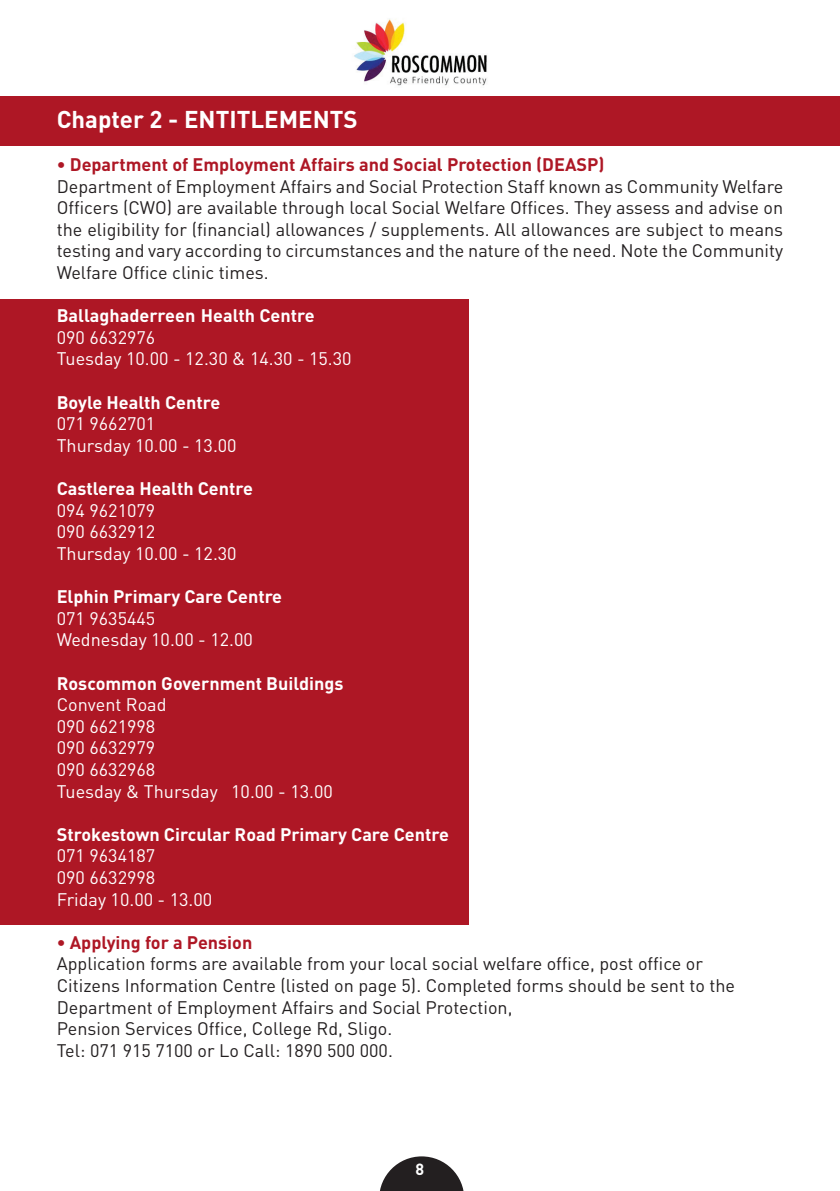
<style>
.page{position:relative;width:840px;height:1191px;background:#fff}
.page>*{position:absolute;margin:0;border:0;box-sizing:border-box;transform-origin:0 0}
.t1{font:700 24px "DIN";color:#fff}
.t2{font:18px/21.6px "DIN";color:#231f20;text-align:justify}
.t3{font:18px/21.6px "DIN";color:#fff}
.t4{font:700 18px "DIN";color:#fff}
.t5{font:700 18px "DIN";color:#ae1725}
.t6{font:700 16px "DIN";color:#fff}
</style>
<div class="page">
<svg style="left:380px;top:1156px;width:84px;height:35px"></svg>
<img style="left:354px;top:18px;width:133px;height:68px">
<div style="left:0;top:96px;width:839px;height:50px;background:#ae1725"></div>
<div style="left:0;top:299px;width:468px;height:625px;background:#ae1725"></div>
<h1 class="t1" style="left:57px;top:103px;width:143px">Chapter 2 - ENT</h1>
<h1 class="t1" style="left:229px;top:103px;width:52px">ITLEMENT</h1>
<h1 class="t1" style="left:343px;top:103px;width:16px">S</h1>
<p class="t5" style="left:57px;top:153px;width:549px">• Department of Employment Affairs and Social Protection (DEASP)</p>
<p class="t2" style="left:57px;top:175px;width:727px">Department of Employment Affairs and Social Protection Staff known as Community Welfare Officers (CWO) are available through local Social Welfare Offices. They assess and advise on the eligibility for (financial) allowances / supplements. All allowances are subject to means testing and vary according to circumstances and the nature of the need. Note the Community Welfare Office clinic times.</p>
<p class="t4" style="left:57px;top:304px;width:259px">Ballaghaderreen Health Centre</p>
<p class="t3" style="left:57px;top:326px;width:296px">090 6632976<br>Tuesday 10.00 - 12.30 &amp; 14.30 - 15.30</p>
<p class="t4" style="left:57px;top:390px;width:165px">Boyle Health Centre</p>
<p class="t3" style="left:57px;top:412px;width:181px">071 9662701<br>Thursday 10.00 - 13.00</p>
<p class="t4" style="left:57px;top:477px;width:198px">Castlerea Health Centre</p>
<p class="t3" style="left:57px;top:499px;width:181px">094 9621079<br>090 6632912<br>Thursday 10.00 - 12.30</p>
<p class="t4" style="left:57px;top:585px;width:227px">Elphin Primary Care Centre</p>
<p class="t3" style="left:57px;top:607px;width:197px">071 9635445<br>Wednesday 10.00 - 12.00</p>
<p class="t4" style="left:57px;top:671px;width:288px">Roscommon Government Buildings</p>
<p class="t3" style="left:57px;top:693px;width:277px">Convent Road<br>090 6621998<br>090 6632979<br>090 6632968<br>Tuesday &amp; Thursday 10.00 - 13.00</p>
<p class="t4" style="left:57px;top:822px;width:393px">Strokestown Circular Road Primary Care Centre</p>
<p class="t3" style="left:57px;top:844px;width:157px">071 9634187<br>090 6632998<br>Friday 10.00 - 13.00</p>
<p class="t5" style="left:57px;top:930px;width:197px">• Applying for a Pension</p>
<p class="t2" style="left:57px;top:952px;width:679px;text-align:left">Application forms are available from your local social welfare office, post office or Citizens Information Centre (listed on page 5). Completed forms should be sent to the Department of Employment Affairs and Social Protection,<br>Pension Services Office, College Rd, Sligo.<br>Tel: 071 915 7100 or Lo Call: 1890 500 000.</p>
<p class="t6" style="left:415px;top:1159px;width:10px">8</p>
</div>
